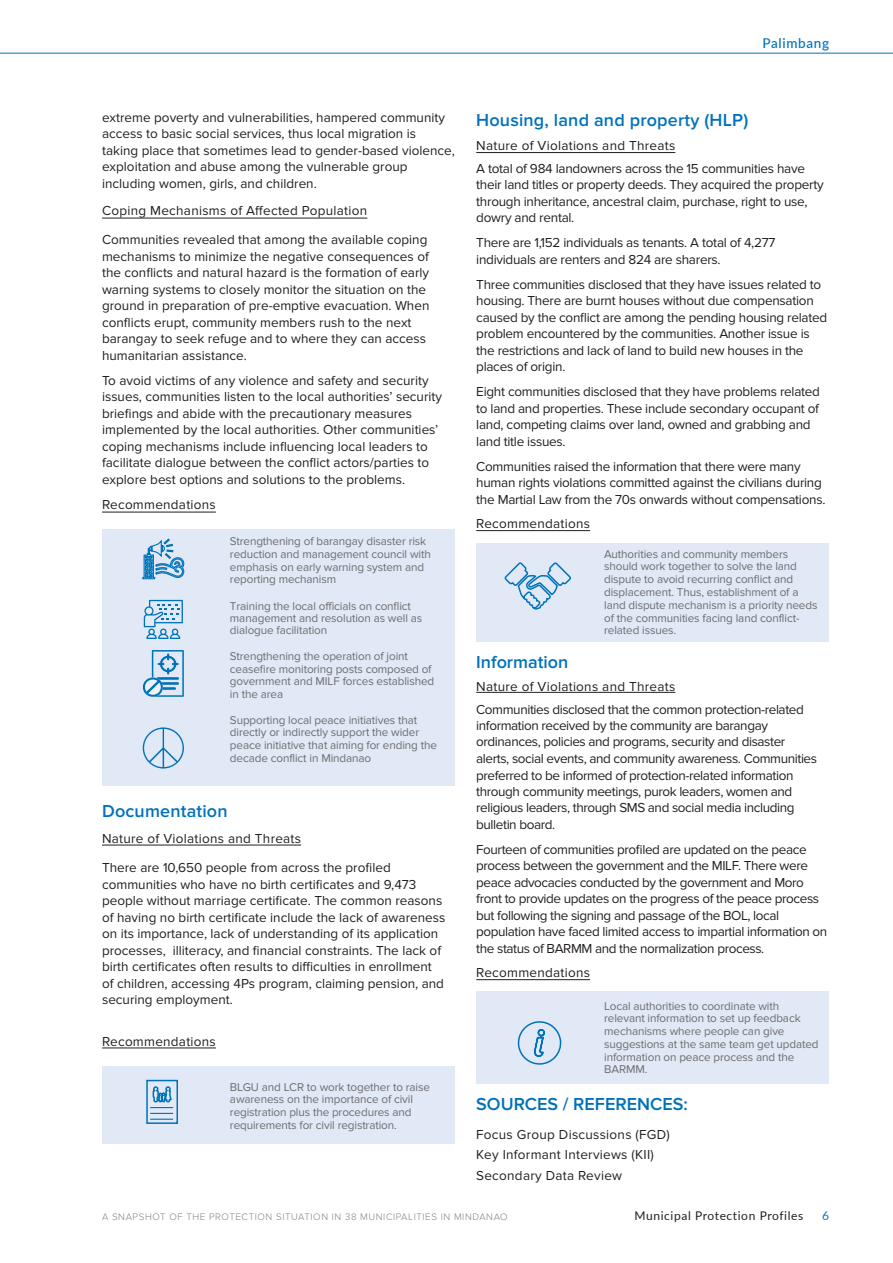
<style>
.page{position:relative;width:893px;height:1263px;background:#fff}
.page>*{position:absolute;margin:0;border:0;box-sizing:border-box;transform-origin:0 0}
.t1{font:600 18px "Proxima Nova";letter-spacing:.01em;color:#0072bc}
.t2{font:600 18px "Proxima Nova";color:#0072b9}
.t3{font:13.5px/16.5px "Proxima Nova";color:#231f20}
.t4{font:13.5px/16.5px "Proxima Nova";letter-spacing:-.02em;color:#231f20}
.t5{font:13.5px/16.4px "Proxima Nova";letter-spacing:-.03em;color:#231f20}
.t6{font:13.5px/20.5px "Proxima Nova";letter-spacing:.02em;color:#231f20}
.t7{font:500 13.5px "Lato";letter-spacing:.05em;color:#0072bc}
.t8{font:12px "Lato";letter-spacing:.05em;color:#231f20}
.t9{font:12px "Lato";color:#0072b9}
.t10{font:11.7px/12.8px "Proxima Nova";letter-spacing:-.01em;color:#6c6d70}
.t11{font:300 9.75px "Proxima Nova";letter-spacing:.06em;color:#808285}
</style>
<div class="page">
<hr style="left:0;top:53px;width:893px;height:1px;background:#0072bc">
<div style="left:102px;top:529px;width:353px;height:257px;background:#e1e9f6"></div>
<svg style="left:142px;top:538px;width:43px;height:42px"></svg>
<svg style="left:144px;top:600px;width:39px;height:39px"></svg>
<svg style="left:143px;top:650px;width:41px;height:47px"></svg>
<svg style="left:142px;top:727px;width:42px;height:41px"></svg>
<hr style="left:102px;top:512px;width:114px;height:1px;background:#231f20">
<hr style="left:102px;top:218px;width:265px;height:1px;background:#231f20">
<hr style="left:102px;top:1048px;width:114px;height:1px;background:#231f20">
<div style="left:102px;top:1066px;width:353px;height:78px;background:#e1e9f6"></div>
<hr style="left:102px;top:845px;width:199px;height:1px;background:#231f20">
<div style="left:146px;top:1080px;width:32px;height:44px;border:2px solid #0072b9"></div>
<svg style="left:150px;top:1086px;width:23px;height:34px"></svg>
<div style="left:476px;top:543px;width:353px;height:99px;background:#e1e9f6"></div>
<hr style="left:476px;top:530px;width:114px;height:1px;background:#231f20">
<hr style="left:476px;top:152px;width:199px;height:1px;background:#231f20">
<svg style="left:504px;top:562px;width:67px;height:48px"></svg>
<div style="left:476px;top:991px;width:353px;height:92px;background:#e1e9f6"></div>
<hr style="left:476px;top:979px;width:114px;height:1px;background:#231f20">
<hr style="left:476px;top:692px;width:199px;height:1px;background:#231f20">
<svg style="left:517px;top:1021px;width:45px;height:44px"></svg>
<p class="t7" style="left:762px;top:33px;width:68px">Palimbang</p>
<p class="t3" style="left:102px;top:109px;width:354px">extreme poverty and vulnerabilities, hampered community access to basic social services, thus local migration is taking place that sometimes lead to gender-based violence, exploitation and abuse among the vulnerable group including women, girls, and children.</p>
<p class="t3" style="left:102px;top:197px;width:327px;line-height:29px">Coping Mechanisms of Affected Population<br>Communities revealed that among the available coping</p>
<p class="t3" style="left:102px;top:248px;width:329px">mechanisms to minimize the negative consequences of the conflicts and natural hazard is the formation of early warning systems to closely monitor the situation on the ground in preparation of pre-emptive evacuation. When conflicts erupt, community members rush to the next barangay to seek refuge and to where they can access humanitarian assistance.</p>
<p class="t3" style="left:102px;top:372px;width:342px">To avoid victims of any violence and safety and security issues, communities listen to the local authorities’ security briefings and abide with the precautionary measures implemented by the local authorities. Other communities’ coping mechanisms include influencing local leaders to facilitate dialogue between the conflict actors/parties to explore best options and solutions to the problems.</p>
<p class="t6" style="left:102px;top:495px;width:115px">Recommendations</p>
<p class="t10" style="left:230px;top:535px;width:202px">Strengthening of barangay disaster risk reduction and management council with emphasis on early warning system and reporting mechanism</p>
<p class="t10" style="left:230px;top:600px;width:194px">Training the local officials on conflict management and resolution as well as dialogue facilitation</p>
<p class="t10" style="left:230px;top:650px;width:206px">Strengthening the operation of joint ceasefire monitoring posts composed of government and MILF forces established in the area</p>
<p class="t10" style="left:230px;top:714px;width:208px">Supporting local peace initiatives that directly or indirectly support the wider peace initiative that aiming for ending the decade conflict in Mindanao</p>
<h1 class="t1" style="left:102px;top:800px;width:127px">Documentation</h1>
<p class="t6" style="left:102px;top:829px;width:201px">Nature of Violations and Threats</p>
<p class="t3" style="left:102px;top:860px;width:345px">There are 10,650 people from across the profiled communities who have no birth certificates and 9,473 people without marriage certificate. The common reasons of having no birth certificate include the lack of awareness on its importance, lack of understanding of its application processes, illiteracy, and financial constraints. The lack of birth certificates often results to difficulties in enrollment of children, accessing 4Ps program, claiming pension, and securing employment.</p>
<p class="t6" style="left:102px;top:1031px;width:115px">Recommendations</p>
<p class="t10" style="left:230px;top:1080px;width:202px">BLGU and LCR to work together to raise awareness on the importance of civil registration plus the procedures and requirements for civil registration.</p>
<h1 class="t1" style="left:476px;top:110px;width:274px">Housing, land and property (HLP)</h1>
<p class="t4" style="left:476px;top:134px;width:330px;line-height:23px">Nature of Violations and Threats<br>A total of 984 landowners across the 15 communities have</p>
<p class="t4" style="left:476px;top:177px;width:349px">their land titles or property deeds. They acquired the property through inheritance, ancestral claim, purchase, right to use, dowry and rental.</p>
<p class="t4" style="left:476px;top:235px;width:301px">There are 1,152 individuals as tenants. A total of 4,277 individuals are renters and 824 are sharers.</p>
<p class="t4" style="left:476px;top:276px;width:352px">Three communities disclosed that they have issues related to housing. There are burnt houses without due compensation caused by the conflict are among the pending housing related problem encountered by the communities. Another issue is the restrictions and lack of land to build new houses in the places of origin.</p>
<p class="t4" style="left:476px;top:384px;width:345px">Eight communities disclosed that they have problems related to land and properties. These include secondary occupant of land, competing claims over land, owned and grabbing and land title issues.</p>
<p class="t4" style="left:476px;top:458px;width:351px">Communities raised the information that there were many human rights violations committed against the civilians during the Martial Law from the 70s onwards without compensations.</p>
<p class="t6" style="left:476px;top:513px;width:115px">Recommendations</p>
<h1 class="t2" style="left:476px;top:652px;width:94px">Information</h1>
<p class="t10" style="left:604px;top:547px;width:215px">Authorities and community members should work together to solve the land dispute to avoid recurring conflict and displacement. Thus, establishment of a land dispute mechanism is a priority needs of the communities facing land conflict-</p>
<p class="t10" style="left:604px;top:624px;width:74px">related issues.</p>
<p class="t6" style="left:476px;top:676px;width:201px">Nature of Violations and Threats</p>
<p class="t5" style="left:476px;top:701px;width:342px">Communities disclosed that the common protection-related information received by the community are barangay ordinances, policies and programs, security and disaster alerts, social events, and community awareness. Communities preferred to be informed of protection-related information through community meetings, purok leaders, women and religious leaders, through SMS and social media including bulletin board.</p>
<p class="t5" style="left:476px;top:841px;width:352px">Fourteen of communities profiled are updated on the peace process between the government and the MILF. There were peace advocacies conducted by the government and Moro front to provide updates on the progress of the peace process but following the signing and passage of the BOL, local population have faced limited access to impartial information on the status of BARMM and the normalization process.</p>
<p class="t6" style="left:476px;top:962px;width:115px">Recommendations</p>
<p class="t10" style="left:604px;top:999px;width:216px">Local authorities to coordinate with relevant information to set up feedback mechanisms where people can give suggestions at the same team get updated information on peace process and the<br>BARMM.</p>
<h1 class="t2" style="left:476px;top:1094px;width:213px">SOURCES / REFERENCES:</h1>
<p class="t6" style="left:476px;top:1124px;width:195px">Focus Group Discussions (FGD)<br>Key Informant Interviews (KII)<br>Secondary Data Review</p>
<p class="t11" style="left:102px;top:1211px;width:407px">A SNAPSHOT OF THE PROTECTION SITUATION IN 38 MUNICIPALITIES IN MINDANAO</p>
<p class="t8" style="left:635px;top:1207px;width:170px">Municipal Protection Profiles</p>
<p class="t9" style="left:822px;top:1207px;width:8px">6</p>
</div>
